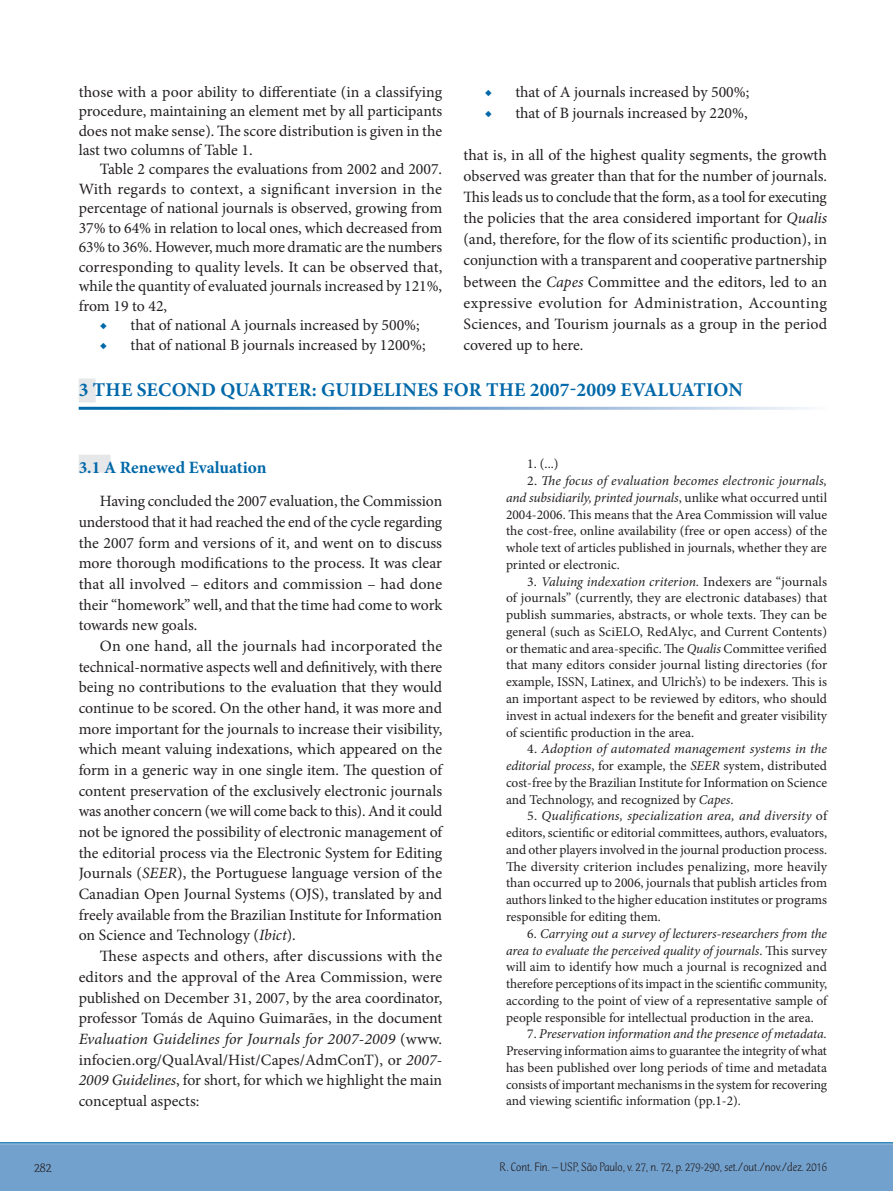
<style>
.page{position:relative;width:893px;height:1191px;background:#fff}
.page>*{position:absolute;margin:0;border:0;box-sizing:border-box;transform-origin:0 0}
.SUBTÍTULOS{font:700 19.5px "Minion Pro";letter-spacing:.01em;color:#0068a9}
.SUBTITULO2{font:700 17.25px "Minion Pro";letter-spacing:-.005em;color:#0068a9}
.MIOLO_1P{font:15.75px/20.7px "Minion Pro";letter-spacing:-.005em;color:#231f20;text-align:justify}
.CITAÇÃO{font:13.5px/16.8px "Minion Pro";letter-spacing:-.005em;color:#231f20;text-align:justify}
.t1{font:300 13.5px "CT Mercurius Std";color:#231f20}
.t2{font:300 12.75px "CT Mercurius Std";color:#231f20;scale:.95 1}
.s1{font-weight:700;color:#0068a9}
.s2{font-style:italic}
</style>
<div class="page">
<div style="left:0;top:1144px;width:893px;height:47px;background:#73a1ce"></div>
<hr style="left:0;top:1142px;width:893px;height:2px;background:#e6e7e9">
<hr style="left:0;top:1142px;width:893px;height:1px;background:#1c7bb7">
<div style="left:79px;top:378px;width:17px;height:24px;background:#e6e7e9"></div>
<div style="left:79px;top:455px;width:32px;height:18px;background:#e6e7e9"></div>
<p class="MIOLO_1P" style="left:79px;top:82px;width:365px;line-height:19.5px">those with a poor ability to differentiate (in a classifying procedure, maintaining an element met by all participants does not make sense). The score distribution is given in the last two columns of Table 1.</p>
<p class="MIOLO_1P" style="left:79px;top:160px;width:365px;line-height:19.5px;text-indent:21px">Table 2 compares the evaluations from 2002 and 2007.<br>With regards to context, a significant inversion in the percentage of national journals is observed, growing from 37% to 64% in relation to local ones, which decreased from 63% to 36%. However, much more dramatic are the numbers corresponding to quality levels. It can be observed that, while the quantity of evaluated journals increased by 121%, from 19 to 42,</p>
<p class="MIOLO_1P" style="left:100px;top:315px;width:321px"><span class="s1">◆</span> that of national A journals increased by 500%;</p>
<p class="MIOLO_1P" style="left:100px;top:334px;width:327px"><span class="s1">◆</span> that of national B journals increased by 1200%;</p>
<p class="MIOLO_1P" style="left:485px;top:81px;width:266px"><span class="s1">◆</span> that of A journals increased by 500%;</p>
<p class="MIOLO_1P" style="left:485px;top:102px;width:264px"><span class="s1">◆</span> that of B journals increased by 220%,</p>
<p class="MIOLO_1P" style="left:463px;top:144px;width:365px;line-height:21.1px">that is, in all of the highest quality segments, the growth observed was greater than that for the number of journals.<br>This leads us to conclude that the form, as a tool for executing the policies that the area considered important for <span class="s2">Qualis </span>(and, therefore, for the flow of its scientific production), in conjunction with a transparent and cooperative partnership between the <span class="s2">Capes</span> Committee and the editors, led to an expressive evolution for Administration, Accounting Sciences, and Tourism journals as a group in the period covered up to here.</p>
<p class="SUBTÍTULOS" style="left:79px;top:376px;width:666px">3 THE SECOND QUARTER: GUIDELINES FOR THE 2007-2009 EVALUATION</p>
<p class="SUBTITULO2" style="left:79px;top:455px;width:189px">3.1 A Renewed Evaluation</p>
<p class="MIOLO_1P" style="left:79px;top:491px;width:365px;text-indent:21px">Having concluded the 2007 evaluation, the Commission understood that it had reached the end of the cycle regarding the 2007 form and versions of it, and went on to discuss more thorough modifications to the process. It was clear that all involved – editors and commission – had done their “homework” well, and that the time had come to work towards new goals.</p>
<p class="MIOLO_1P" style="left:79px;top:635px;width:365px;text-indent:21px">On one hand, all the journals had incorporated the technical-normative aspects well and definitively, with there being no contributions to the evaluation that they would continue to be scored. On the other hand, it was more and more important for the journals to increase their visibility, which meant valuing indexations, which appeared on the form in a generic way in one single item. The question of content preservation of the exclusively electronic journals was another concern (we will come back to this). And it could not be ignored the possibility of electronic management of the editorial process via the Electronic System for Editing Journals (<span class="s2">SEER</span>), the Portuguese language version of the Canadian Open Journal Systems (OJS), translated by and freely available from the Brazilian Institute for Information on Science and Technology (<span class="s2">Ibict</span>).</p>
<p class="MIOLO_1P" style="left:79px;top:945px;width:365px;text-indent:21px">These aspects and others, after discussions with the editors and the approval of the Area Commission, were published on December 31, 2007, by the area coordinator, professor Tomás de Aquino Guimarães, in the document <span class="s2">Evaluation Guidelines for Journals for 2007-2009</span> (www. infocien.org/QualAval/Hist/Capes/AdmConT), or <span class="s2">2007- 2009 Guidelines</span>, for short, for which we highlight the main conceptual aspects:</p>
<p class="CITAÇÃO" style="left:527px;top:455px;width:33px">1. (...)</p>
<p class="CITAÇÃO" style="left:506px;top:472px;width:323px;text-indent:21px">2. <span class="s2">The focus of evaluation becomes electronic journals, and subsidiarily, printed journals</span>, unlike what occurred until 2004-2006. This means that the Area Commission will value the cost-free, online availability (free or open access) of the whole text of articles published in journals, whether they are printed or electronic.</p>
<p class="CITAÇÃO" style="left:506px;top:573px;width:323px;text-indent:21px">3. <span class="s2">Valuing indexation criterion.</span> Indexers are “journals of journals” (currently, they are electronic databases) that publish summaries, abstracts, or whole texts. They can be general (such as SciELO, RedAlyc, and Current Contents) or thematic and area-specific. The <span class="s2">Qualis</span> Committee verified that many editors consider journal listing directories (for example, ISSN, Latinex, and Ulrich’s) to be indexers. This is an important aspect to be reviewed by editors, who should invest in actual indexers for the benefit and greater visibility of scientific production in the area.</p>
<p class="CITAÇÃO" style="left:506px;top:740px;width:323px;text-indent:21px">4. <span class="s2">Adoption of automated management systems in the editorial process</span>, for example, the <span class="s2">SEER</span> system, distributed cost-free by the Brazilian Institute for Information on Science and Technology, and recognized by <span class="s2">Capes</span>.</p>
<p class="CITAÇÃO" style="left:506px;top:807px;width:323px;text-indent:21px">5. <span class="s2">Qualifications, specialization area, and diversity</span> of editors, scientific or editorial committees, authors, evaluators, and other players involved in the journal production process.<br>The diversity criterion includes penalizing, more heavily than occurred up to 2006, journals that publish articles from authors linked to the higher education institutes or programs responsible for editing them.</p>
<p class="CITAÇÃO" style="left:506px;top:925px;width:323px;text-indent:21px">6. <span class="s2">Carrying out a survey of lecturers-researchers from the area to evaluate the perceived quality of journals</span>. This survey will aim to identify how much a journal is recognized and therefore perceptions of its impact in the scientific community, according to the point of view of a representative sample of people responsible for intellectual production in the area.</p>
<p class="CITAÇÃO" style="left:506px;top:1025px;width:323px;text-indent:21px">7. <span class="s2">Preservation information and the presence of metadata.<br></span>Preserving information aims to guarantee the integrity of what has been published over long periods of time and metadata consists of important mechanisms in the system for recovering and viewing scientific information (pp.1-2).</p>
<p class="t1" style="left:34px;top:1160px;width:19px">282</p>
<p class="t2" style="left:500px;top:1160px;width:346px">R. Cont. Fin. – USP, São Paulo, v. 27, n. 72, p. 279-290, set./out./nov./dez. 2016</p>
</div>
